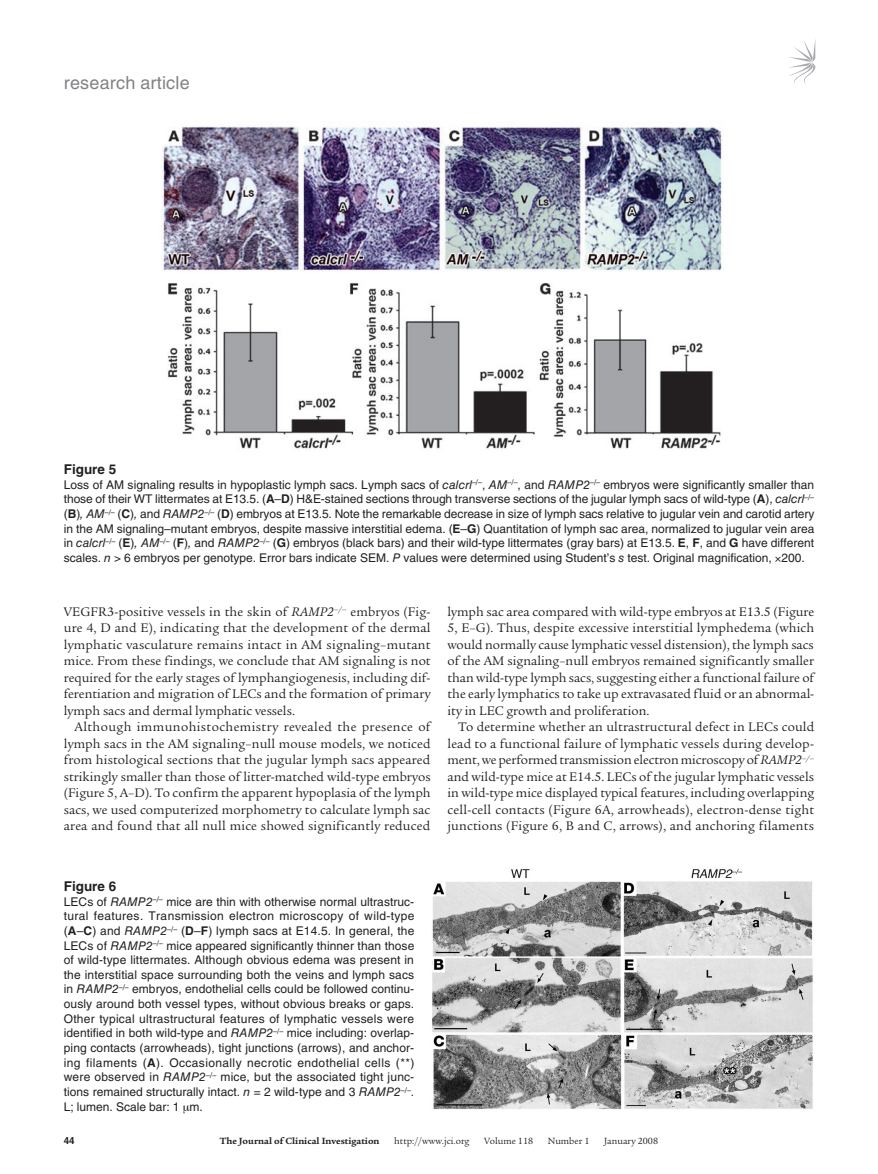
<style>
.page{position:relative;width:878px;height:1174px;background:#fff}
.page>*{position:absolute;margin:0;border:0;box-sizing:border-box;transform-origin:0 0}
.t1{font:18px "Helvetica LT Std";letter-spacing:.01em;color:#808285}
.t2{font:13.5px/16.5px "Legacy Serif Std";letter-spacing:.005em;color:#231f20;text-align:justify}
.t3{font:700 13.5px "Helvetica LT Std";color:#231f20}
.t4{font:12px/14.7px "Helvetica LT Std";color:#231f20;text-align:justify}
.t5{font:9.75px "Legacy Serif Std";color:#231f20}
.t6{font:700 9.75px "Legacy Serif Std";color:#231f20}
.t7{font:700 9.75px "Helvetica LT Std";color:#231f20}
.s1{font-style:italic}
.s2{font-weight:700}
</style>
<div class="page">
<svg style="left:789px;top:41px;width:26px;height:44px"></svg>
<img style="left:162px;top:124px;width:561px;height:325px">
<img style="left:432px;top:868px;width:381px;height:242px">
<h1 class="t1" style="left:64px;top:72px;width:127px">research article</h1>
<p class="t3" style="left:64px;top:461px;width:54px">Figure 5</p>
<p class="t4" style="left:64px;top:477px;width:752px">Loss of AM signaling results in hypoplastic lymph sacs. Lymph sacs of <span class="s1">calcrl</span><sup>–/–</sup>, <span class="s1">AM</span><sup>–/–</sup>, and <span class="s1">RAMP2</span><sup>–/–</sup> embryos were significantly smaller than those of their WT littermates at E13.5. (<span class="s2">A</span>–<span class="s2">D</span>) H&amp;E-stained sections through transverse sections of the jugular lymph sacs of wild-type (<span class="s2">A</span>), <span class="s1">calcrl</span><sup>–/– </sup>(<span class="s2">B</span>)<span class="s1">, AM</span><sup>–/–</sup> (<span class="s2">C</span>)<span class="s1">,</span> and <span class="s1">RAMP2</span><sup>–/–</sup> (<span class="s2">D</span>) embryos at E13.5. Note the remarkable decrease in size of lymph sacs relative to jugular vein and carotid artery in the AM signaling–mutant embryos, despite massive interstitial edema. (<span class="s2">E</span>–<span class="s2">G</span>) Quantitation of lymph sac area, normalized to jugular vein area in <span class="s1">calcrl</span><sup>–/–</sup> (<span class="s2">E</span>)<span class="s1">, AM</span><sup>–/–</sup> (<span class="s2">F</span>)<span class="s1">,</span> and <span class="s1">RAMP2</span><sup>–/–</sup> (<span class="s2">G</span>) embryos (black bars) and their wild-type littermates (gray bars) at E13.5. <span class="s2">E</span>, <span class="s2">F</span>, and <span class="s2">G</span> have different scales. <span class="s1">n</span> &gt; 6 embryos per genotype. Error bars indicate SEM. <span class="s1">P</span> values were determined using Student’s <span class="s1">s</span> test. Original magnification, 200.</p>
<p class="t2" style="left:64px;top:603px;width:368px">VEGFR3-positive vessels in the skin of <span class="s1">RAMP2</span><sup>–/–</sup> embryos (Fig&shy;ure 4, D and E), indicating that the development of the dermal lymphatic vasculature remains intact in AM signaling–mutant mice. From these findings, we conclude that AM signaling is not required for the early stages of lymphangiogenesis, including dif&shy;ferentiation and migration of LECs and the formation of primary lymph sacs and dermal lymphatic vessels.</p>
<p class="t2" style="left:64px;top:719px;width:368px;text-indent:11px">Although immunohistochemistry revealed the presence of lymph sacs in the AM signaling–null mouse models, we noticed from histological sections that the jugular lymph sacs appeared strikingly smaller than those of litter-matched wild-type embryos (Figure 5, A–D). To confirm the apparent hypoplasia of the lymph sacs, we used computerized morphometry to calculate lymph sac area and found that all null mice showed significantly reduced</p>
<p class="t2" style="left:447px;top:603px;width:368px">lymph sac area compared with wild-type embryos at E13.5 (Figure 5, E–G). Thus, despite excessive interstitial lymphedema (which would normally cause lymphatic vessel distension), the lymph sacs of the AM signaling–null embryos remained significantly smaller than wild-type lymph sacs, suggesting either a functional failure of the early lymphatics to take up extravasated fluid or an abnormal&shy;ity in LEC growth and proliferation.</p>
<p class="t2" style="left:447px;top:719px;width:368px;text-indent:11px">To determine whether an ultrastructural defect in LECs could lead to a functional failure of lymphatic vessels during develop&shy;ment, we performed transmission electron microscopy of <span class="s1">RAMP2</span><sup>–/– </sup>and wild-type mice at E14.5. LECs of the jugular lymphatic vessels in wild-type mice displayed typical features, including overlapping cell-cell contacts (Figure 6A, arrowheads), electron-dense tight junctions (Figure 6, B and C, arrows), and anchoring filaments</p>
<p class="t3" style="left:64px;top:878px;width:54px">Figure 6</p>
<p class="t4" style="left:64px;top:894px;width:352px">LECs of <span class="s1">RAMP2</span><sup>–/–</sup> mice are thin with otherwise normal ultrastruc&shy;tural features. Transmission electron microscopy of wild-type (<span class="s2">A</span>–<span class="s2">C</span>) and <span class="s1">RAMP2</span><sup>–/–</sup> (<span class="s2">D</span>–<span class="s2">F</span>) lymph sacs at E14.5. In general, the LECs of <span class="s1">RAMP2</span><sup>–/–</sup> mice appeared significantly thinner than those of wild-type littermates. Although obvious edema was present in the interstitial space surrounding both the veins and lymph sacs in <span class="s1">RAMP2</span><sup>–/–</sup> embryos, endothelial cells could be followed continu&shy;ously around both vessel types, without obvious breaks or gaps.<br>Other typical ultrastructural features of lymphatic vessels were identified in both wild-type and <span class="s1">RAMP2</span><sup>–/–</sup> mice including: overlap&shy;ping contacts (arrowheads), tight junctions (arrows), and anchor&shy;ing filaments (<span class="s2">A</span>). Occasionally necrotic endothelial cells (**) were observed in <span class="s1">RAMP2</span><sup>–/–</sup> mice, but the associated tight junc&shy;tions remained structurally intact. <span class="s1">n</span> = 2 wild-type and 3 <span class="s1">RAMP2</span><sup>–/–</sup>.<br>L; lumen. Scale bar: 1 m.</p>
<p class="t7" style="left:64px;top:1134px;width:12px">44</p>
<p class="t6" style="left:220px;top:1135px;width:161px">The Journal of Clinical Investigation</p>
<p class="t5" style="left:394px;top:1135px;width:77px">http://www.jci.org</p>
<p class="t5" style="left:484px;top:1135px;width:50px">Volume 118</p>
<p class="t5" style="left:548px;top:1135px;width:43px">Number 1</p>
<p class="t5" style="left:604px;top:1135px;width:55px">January 2008</p>
</div>
